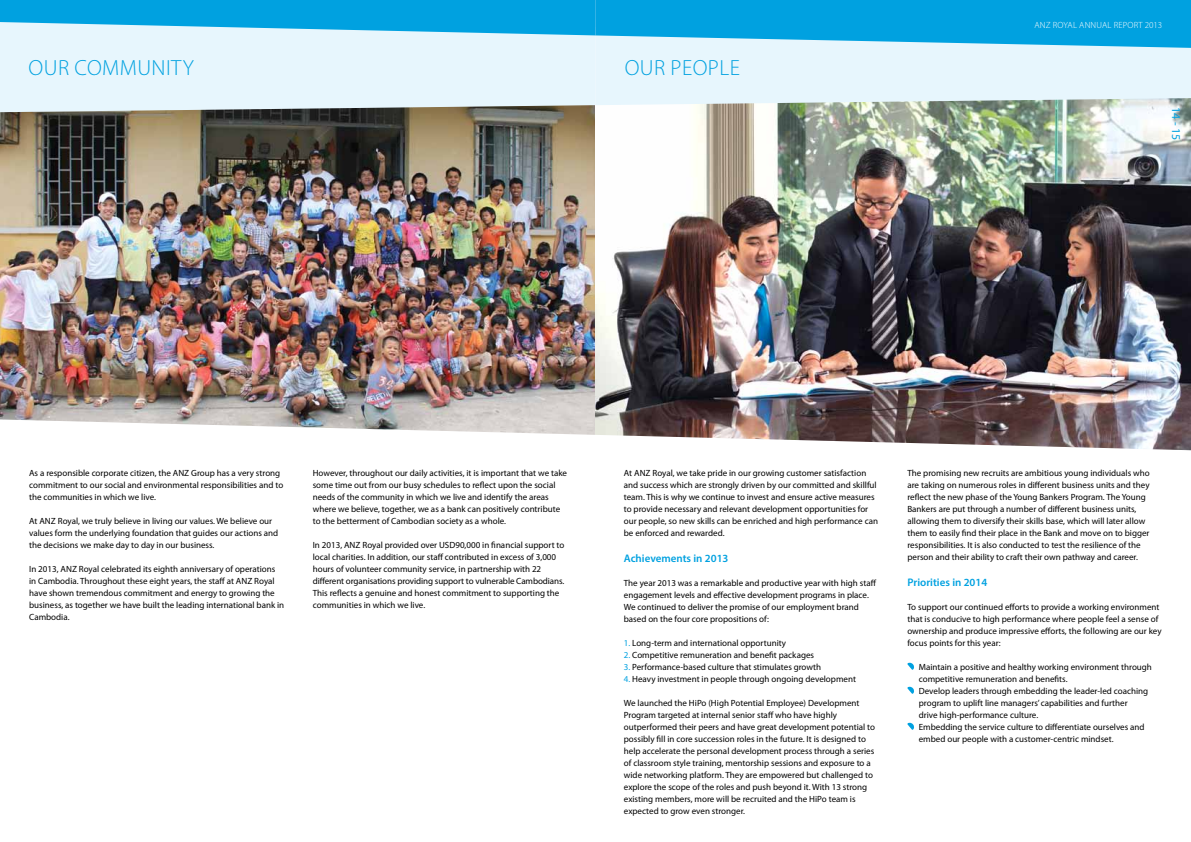
<style>
.page{position:relative;width:1191px;height:842px;background:#fff}
.page>*{position:absolute;margin:0;border:0;box-sizing:border-box;transform-origin:0 0}
.t1{font:300 22px "Myriad Pro";letter-spacing:.02em;color:#00a1e0}
.t2{font:12px "Myriad Pro";color:#00a1e0}
.t3{font:600 11px "Myriad Pro";color:#00a1e0}
.t4{font:9px/12px "Myriad Pro";color:#000}
.t5{font:300 9px "Myriad Pro";letter-spacing:.02em;color:#fff}
.s1{color:#00a1e0}
</style>
<div class="page">
<img style="left:0;top:112px;width:595px;height:307px">
<img style="left:595px;top:105px;width:596px;height:314px">
<div style="left:595px;top:48px;width:596px;height:57px;background:#e7f6fd"></div>
<div style="left:0;top:48px;width:595px;height:64px;background:#e7f6fd"></div>
<svg style="left:0;top:0;width:1191px;height:48px;background:#3db7e7"></svg>
<svg style="left:0;top:419px;width:1191px;height:32px"></svg>
<svg style="left:907px;top:663px;width:7px;height:7px"></svg>
<svg style="left:907px;top:687px;width:7px;height:7px"></svg>
<svg style="left:907px;top:723px;width:7px;height:7px"></svg>
<h1 class="t1" style="left:29px;top:54px;width:167px">OUR COMMUNITY</h1>
<h1 class="t1" style="left:624px;top:54px;width:117px">OUR PEOPLE</h1>
<p class="t5" style="left:1034px;top:20px;width:129px">ANZ RO YAL ANNUAL REPORT 2013</p>
<h2 class="t2" style="left:1183px;top:107px;width:35px;rotate:90deg">01 02</h2>
<h2 class="t2" style="left:1183px;top:107px;width:35px;rotate:90deg">14 - 15</h2>
<p class="t4" style="left:29px;top:466px;width:256px">As a responsible corporate citizen, the ANZ Group has a very strong commitment to our social and environmental responsibilities and to the communities in which we live.</p>
<p class="t4" style="left:29px;top:514px;width:251px">At ANZ Royal, we truly believe in living our values. We believe our values form the underlying foundation that guides our actions and the decisions we make day to day in our business.</p>
<p class="t4" style="left:29px;top:562px;width:256px">In 2013, ANZ Royal celebrated its eighth anniversary of operations in Cambodia. Throughout these eight years, the staff at ANZ Royal have shown tremendous commitment and energy to growing the business, as together we have built the leading international bank in Cambodia.</p>
<p class="t4" style="left:313px;top:466px;width:256px">However, throughout our daily activities, it is important that we take some time out from our busy schedules to reflect upon the social needs of the community in which we live and identify the areas where we believe, together, we as a bank can positively contribute to the betterment of Cambodian society as a whole.</p>
<p class="t4" style="left:313px;top:538px;width:253px">In 2013, ANZ Royal provided over USD90,000 in financial support to local charities. In addition, our staff contributed in excess of 3,000 hours of volunteer community service, in partnership with 22 different organisations providing support to vulnerable Cambodians.<br>This reflects a genuine and honest commitment to supporting the communities in which we live.</p>
<p class="t4" style="left:624px;top:466px;width:256px">At ANZ Royal, we take pride in our growing customer satisfaction and success which are strongly driven by our committed and skillful team. This is why we continue to invest and ensure active measures to provide necessary and relevant development opportunities for our people, so new skills can be enriched and high performance can be enforced and rewarded.</p>
<p class="t3" style="left:624px;top:551px;width:106px">Achievements in 2013</p>
<p class="t4" style="left:624px;top:576px;width:254px">The year 2013 was a remarkable and productive year with high staff engagement levels and effective development programs in place.<br>We continued to deliver the promise of our employment brand based on the four core propositions of:</p>
<p class="t4" style="left:624px;top:636px;width:164px"><span class="s1">1.</span> Long-term and international opportunity</p>
<p class="t4" style="left:624px;top:648px;width:192px"><span class="s1">2.</span> Competitive remuneration and benefit packages</p>
<p class="t4" style="left:624px;top:660px;width:199px"><span class="s1">3.</span> Performance-based culture that stimulates growth</p>
<p class="t4" style="left:624px;top:672px;width:234px"><span class="s1">4.</span> Heavy investment in people through ongoing development</p>
<p class="t4" style="left:624px;top:696px;width:253px">We launched the HiPo (High Potential Employee) Development Program targeted at internal senior staff who have highly outperformed their peers and have great development potential to possibly fill in core succession roles in the future. It is designed to help accelerate the personal development process through a series of classroom style training, mentorship sessions and exposure to a wide networking platform. They are empowered but challenged to explore the scope of the roles and push beyond it. With 13 strong existing members, more will be recruited and the HiPo team is expected to grow even stronger.</p>
<p class="t4" style="left:907px;top:466px;width:244px">The promising new recruits are ambitious young individuals who are taking on numerous roles in different business units and they reflect the new phase of the Young Bankers Program. The Young Bankers are put through a number of different business units, allowing them to diversify their skills base, which will later allow them to easily find their place in the Bank and move on to bigger responsibilities. It is also conducted to test the resilience of the person and their ability to craft their own pathway and career.</p>
<p class="t3" style="left:907px;top:575px;width:81px">Priorities in 2014</p>
<p class="t4" style="left:907px;top:600px;width:256px">To support our continued efforts to provide a working environment that is conducive to high performance where people feel a sense of ownership and produce impressive efforts, the following are our key focus points for this year:</p>
<p class="t4" style="left:918px;top:660px;width:235px">Maintain a positive and healthy working environment through competitive remuneration and benefits.<br>Develop leaders through embedding the leader-led coaching program to uplift line managers’ capabilities and further<br>drive high-performance culture.<br>Embedding the service culture to differentiate ourselves and embed our people with a customer-centric mindset.</p>
</div>
